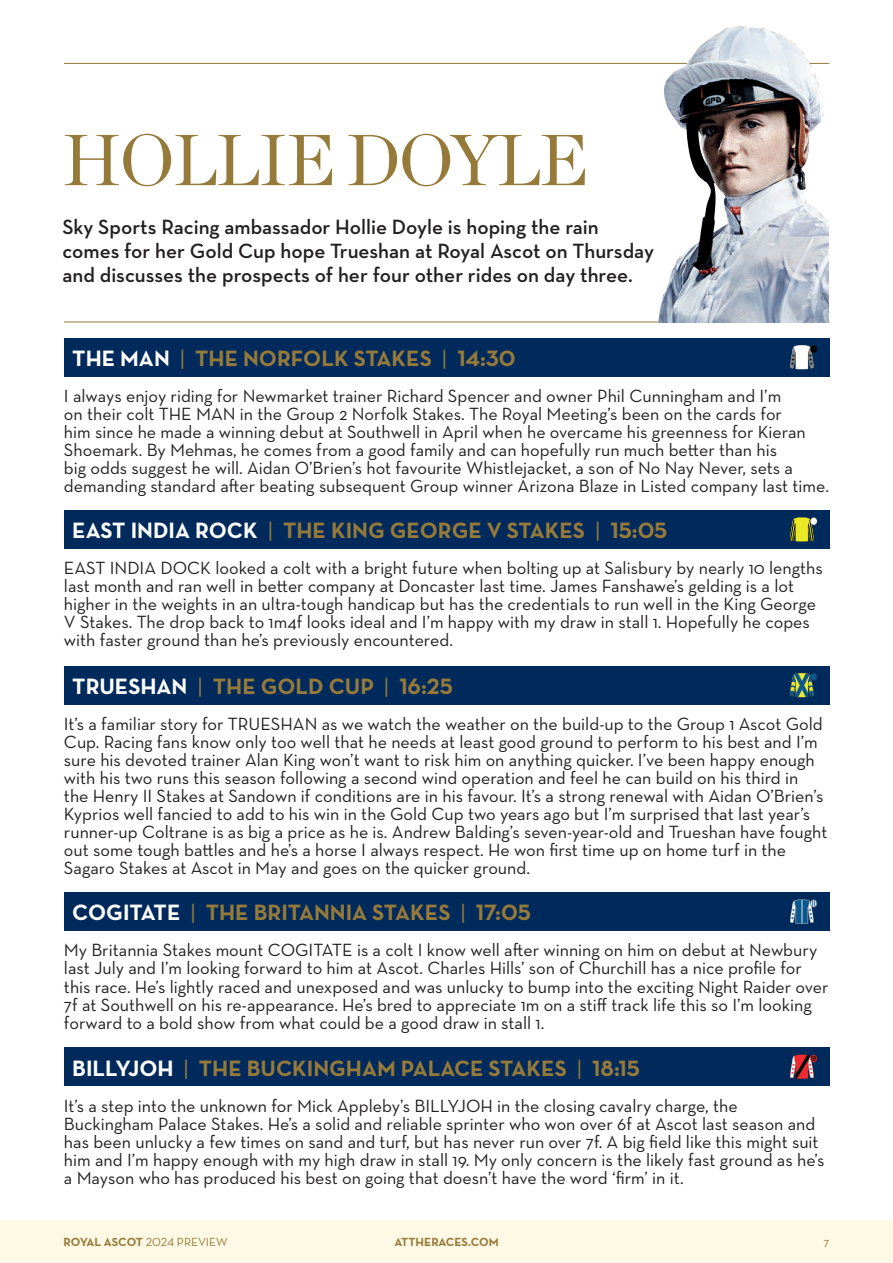
<style>
.page{position:relative;width:893px;height:1263px;background:#fff}
.page>*{position:absolute;margin:0;border:0;box-sizing:border-box;transform-origin:0 0}
.t1{font:72px "Chronicle Display";letter-spacing:-.02em;color:#967a3a}
.t2{font:700 22.65px "Neutraface Text";color:#967a3a}
.t3{font:600 21px/24px "Neutraface Text";color:#231f20}
.t4{font:18px/18px "Neutraface Text";color:#231f20}
.t5{font:12px "Neutraface Text";color:#967a3a}
.t6{font:700 12px "Neutraface Text";color:#967a3a}
.s1{color:#fff}
.s2{font-weight:400}
.s3{font-weight:700}
</style>
<div class="page">
<div style="left:0;top:1220px;width:893px;height:42px;background:#fdf9e4"></div>
<hr style="left:64px;top:63px;width:765px;height:1px;background:#967a3a">
<hr style="left:64px;top:322px;width:765px;height:1px;background:#967a3a">
<img style="left:625px;top:25px;width:204px;height:297px">
<div style="left:64px;top:338px;width:765px;height:38px;background:#002a5b"></div>
<svg style="left:790px;top:345px;width:27px;height:24px"></svg>
<div style="left:64px;top:892px;width:765px;height:39px;background:#002a5b"></div>
<svg style="left:790px;top:899px;width:27px;height:25px"></svg>
<div style="left:64px;top:1047px;width:765px;height:39px;background:#002a5b"></div>
<svg style="left:790px;top:1054px;width:27px;height:25px"></svg>
<div style="left:64px;top:666px;width:765px;height:38px;background:#002a5b"></div>
<svg style="left:790px;top:673px;width:27px;height:24px"></svg>
<div style="left:64px;top:510px;width:765px;height:38px;background:#002a5b"></div>
<svg style="left:790px;top:517px;width:27px;height:24px"></svg>
<h1 class="t1" style="left:62px;top:105px;width:527px">HOLLIE DOYLE</h1>
<p class="t3" style="left:62px;top:215px;width:593px">Sky Sports Racing ambassador Hollie Doyle is hoping the rain comes for her Gold Cup hope Trueshan at Royal Ascot on Thursday and discusses the prospects of her four other rides on day three.</p>
<p class="t2" style="left:72px;top:344px;width:445px"><span class="s1">THE MAN</span> <span class="s2">|</span> THE NORFOLK STAKES <span class="s2">|</span> 14:30</p>
<p class="t4" style="left:64px;top:387px;width:766px">I always enjoy riding for Newmarket trainer Richard Spencer and owner Phil Cunningham and I’m<br>on their colt THE MAN in the Group 2 Norfolk Stakes. The Royal Meeting’s been on the cards for<br>him since he made a winning debut at Southwell in April when he overcame his greenness for Kieran Shoemark. By Mehmas, he comes from a good family and can hopefully run much better than his<br>big odds suggest he will. Aidan O’Brien’s hot favourite Whistlejacket, a son of No Nay Never, sets a demanding standard after beating subsequent Group winner Arizona Blaze in Listed company last time.</p>
<p class="t2" style="left:72px;top:516px;width:597px"><span class="s1">EAST INDIA ROCK</span> <span class="s2">|</span> THE KING GEORGE V STAKES <span class="s2">|</span> 15:05</p>
<p class="t4" style="left:64px;top:559px;width:760px">EAST INDIA DOCK looked a colt with a bright future when bolting up at Salisbury by nearly 10 lengths last month and ran well in better company at Doncaster last time. James Fanshawe’s gelding is a lot higher in the weights in an ultra-tough handicap but has the credentials to run well in the King George V Stakes. The drop back to 1m4f looks ideal and I’m happy with my draw in stall 1. Hopefully he copes with faster ground than he’s previously encountered.</p>
<p class="t2" style="left:72px;top:672px;width:382px"><span class="s1">TRUESHAN</span> <span class="s2">|</span> THE GOLD CUP <span class="s2">|</span> 16:25</p>
<p class="t4" style="left:64px;top:715px;width:765px">It’s a familiar story for TRUESHAN as we watch the weather on the build-up to the Group 1 Ascot Gold Cup. Racing fans know only too well that he needs at least good ground to perform to his best and I’m sure his devoted trainer Alan King won’t want to risk him on anything quicker. I’ve been happy enough with his two runs this season following a second wind operation and feel he can build on his third in the Henry II Stakes at Sandown if conditions are in his favour. It’s a strong renewal with Aidan O’Brien’s Kyprios well fancied to add to his win in the Gold Cup two years ago but I’m surprised that last year’s runner-up Coltrane is as big a price as he is. Andrew Balding’s seven-year-old and Trueshan have fought out some tough battles and he’s a horse I always respect. He won first time up on home turf in the Sagaro Stakes at Ascot in May and goes on the quicker ground.</p>
<p class="t2" style="left:72px;top:898px;width:460px"><span class="s1">COGITATE</span> <span class="s2">|</span> THE BRITANNIA STAKES <span class="s2">|</span> 17:05</p>
<p class="t4" style="left:64px;top:941px;width:766px">My Britannia Stakes mount COGITATE is a colt I know well after winning on him on debut at Newbury last July and I’m looking forward to him at Ascot. Charles Hills’ son of Churchill has a nice profile for this race. He’s lightly raced and unexposed and was unlucky to bump into the exciting Night Raider over 7f at Southwell on his re-appearance. He’s bred to appreciate 1m on a stiff track life this so I’m looking forward to a bold show from what could be a good draw in stall 1.</p>
<p class="t2" style="left:72px;top:1053px;width:569px"><span class="s1">BILLYJOH</span> <span class="s2">|</span> THE BUCKINGHAM PALACE STAKES <span class="s2">|</span> 18:15</p>
<p class="t4" style="left:64px;top:1096px;width:762px">It’s a step into the unknown for Mick Appleby’s BILLYJOH in the closing cavalry charge, the Buckingham Palace Stakes. He’s a solid and reliable sprinter who won over 6f at Ascot last season and has been unlucky a few times on sand and turf, but has never run over 7f. A big field like this might suit him and I’m happy enough with my high draw in stall 19. My only concern is the likely fast ground as he’s a Mayson who has produced his best on going that doesn’t have the word ‘firm’ in it.</p>
<p class="t5" style="left:64px;top:1234px;width:165px"><span class="s3">ROYAL ASCOT</span> 2024 PREVIEW</p>
<p class="t6" style="left:394px;top:1234px;width:106px">ATTHERACES.COM</p>
<p class="t5" style="left:824px;top:1234px;width:7px">7</p>
</div>
